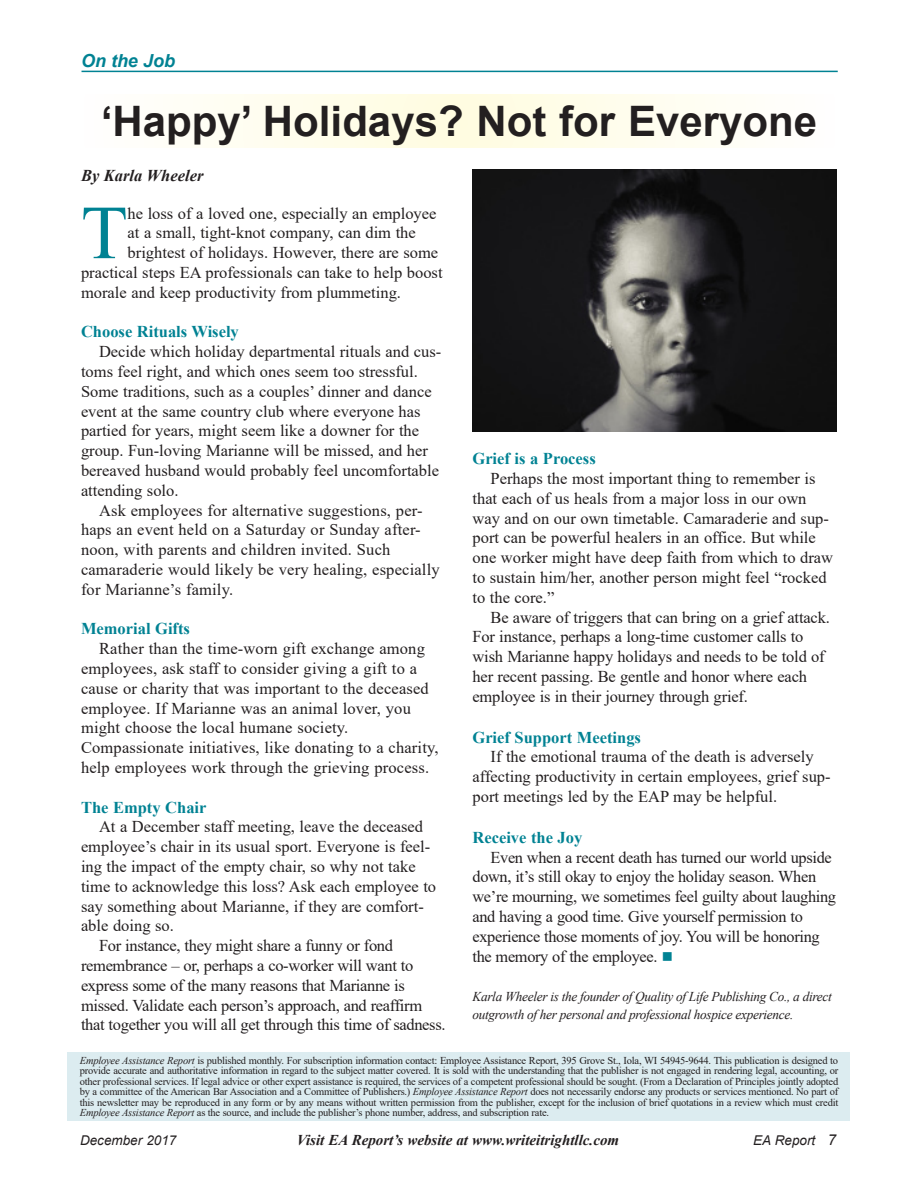
<style>
.page{position:relative;width:918px;height:1188px;background:#fff}
.page>*{position:absolute;margin:0;border:0;box-sizing:border-box;transform-origin:0 0}
.Drop_Cap{font:76.35px "Times New Roman";color:#008293}
.Heading{font:700 42px "Arial";color:#231f20}
.t1{font:italic 700 18px "Arial";color:#008293}
.Body_Copy{font:16.5px/19.8px "Times New Roman";color:#231f20}
.Body_Copy-2{font:16.5px/19.8px "Times New Roman";letter-spacing:-.02em;color:#231f20}
.Drop_Cap-2{font:16.5px "Times New Roman";color:#231f20}
.Body_Heading{font:700 16.5px "Times New Roman";color:#008293}
.By_Line{font:italic 700 16.5px "Times New Roman";color:#231f20}
.t2{font:italic 700 15px "Times New Roman";color:#231f20}
.Source{font:italic 13.5px/18px "Times New Roman";letter-spacing:-.02em;color:#231f20}
.t3{font:italic 13.5px "Arial";color:#231f20}
.t4{font:10.5px/10.5px "Times New Roman";letter-spacing:-.02em;color:#231f20;text-align:justify}
.s1{color:#008293}
.s2{font-style:italic}
.s3{font-size:15px}
</style>
<div class="page">
<div style="left:68px;top:1052px;width:782px;height:68px;background:#dcecf0"></div>
<hr style="left:82px;top:71px;width:756px;height:1px;background:#008293">
<svg style="left:203px;top:95px;width:513px;height:52px"></svg>
<img style="left:472px;top:170px;width:365px;height:262px">
<p class="t1" style="left:81px;top:49px;width:96px">On the Job</p>
<p class="Heading" style="left:101px;top:92px;width:718px">‘Happy’ Holidays? Not for Everyone</p>
<p class="By_Line" style="left:81px;top:164px;width:124px">By Karla Wheeler</p>
<p class="Drop_Cap" style="left:81px;top:179px;width:48px">T</p>
<p class="Drop_Cap-2" style="left:128px;top:201px;width:310px">he loss of a loved one, especially an employee</p>
<p class="Drop_Cap-2" style="left:128px;top:221px;width:290px">at a small, tight-knot company, can dim the</p>
<p class="Drop_Cap-2" style="left:128px;top:241px;width:312px">brightest of holidays. However, there are some</p>
<p class="Drop_Cap-2" style="left:81px;top:261px;width:363px">practical steps EA professionals can take to help boost</p>
<p class="Drop_Cap-2" style="left:81px;top:281px;width:322px">morale and keep productivity from plummeting.</p>
<p class="Body_Heading" style="left:81px;top:320px;width:159px">Choose Rituals Wisely</p>
<p class="Body_Copy" style="left:81px;top:341px;width:362px;text-indent:18px">Decide which holiday departmental rituals and cus&shy;toms feel right, and which ones seem too stressful.<br>Some traditions, such as a couples’ dinner and dance event at the same country club where everyone has partied for years, might seem like a downer for the group. Fun-loving Marianne will be missed, and her bereaved husband would probably feel uncomfortable attending solo.</p>
<p class="Body_Copy" style="left:81px;top:500px;width:360px;text-indent:18px">Ask employees for alternative suggestions, per&shy;haps an event held on a Saturday or Sunday after&shy;noon, with parents and children invited. Such camaraderie would likely be very healing, especially for Marianne’s family.</p>
<p class="Body_Heading" style="left:81px;top:617px;width:110px">Memorial Gifts</p>
<p class="Body_Copy" style="left:81px;top:638px;width:359px;text-indent:18px">Rather than the time-worn gift exchange among employees, ask staff to consider giving a gift to a cause or charity that was important to the deceased employee. If Marianne was an animal lover, you might choose the local humane society.<br>Compassionate initiatives, like donating to a charity, help employees work through the grieving process.</p>
<p class="Body_Heading" style="left:81px;top:795px;width:127px">The Empty Chair</p>
<p class="Body_Copy" style="left:81px;top:816px;width:357px;text-indent:18px">At a December staff meeting, leave the deceased employee’s chair in its usual sport. Everyone is feel&shy;ing the impact of the empty chair, so why not take time to acknowledge this loss? Ask each employee to say something about Marianne, if they are comfort&shy;able doing so.</p>
<p class="Body_Copy-2" style="left:81px;top:935px;width:366px;text-indent:18px">For instance, they might share a funny or fond remembrance – or, perhaps a co-worker will want to express some of the many reasons that Marianne is missed. Validate each person’s approach, and reaffirm that together you will all get through this time of sadness.</p>
<p class="Body_Heading" style="left:472px;top:447px;width:125px">Grief is a Process</p>
<p class="Body_Copy" style="left:472px;top:468px;width:362px;text-indent:18px">Perhaps the most important thing to remember is that each of us heals from a major loss in our own way and on our own timetable. Camaraderie and sup&shy;port can be powerful healers in an office. But while one worker might have deep faith from which to draw to sustain him/her, another person might feel “rocked to the core.”</p>
<p class="Body_Copy" style="left:472px;top:607px;width:359px;text-indent:18px">Be aware of triggers that can bring on a grief attack.<br>For instance, perhaps a long-time customer calls to wish Marianne happy holidays and needs to be told of her recent passing. Be gentle and honor where each employee is in their journey through grief.</p>
<p class="Body_Heading" style="left:472px;top:725px;width:170px">Grief Support Meetings</p>
<p class="Body_Copy" style="left:472px;top:747px;width:360px;text-indent:18px">If the emotional trauma of the death is adversely affecting productivity in certain employees, grief sup&shy;port meetings led by the EAP may be helpful.</p>
<p class="Body_Heading" style="left:472px;top:825px;width:111px">Receive the Joy</p>
<p class="Body_Copy-2" style="left:472px;top:847px;width:365px;text-indent:18px">Even when a recent death has turned our world upside down, it’s still okay to enjoy the holiday season. When we’re mourning, we sometimes feel guilty about laughing and having a good time. Give yourself permission to experience those moments of joy. You will be honoring the memory of the employee. <span class="s1">■</span></p>
<p class="Source" style="left:472px;top:987px;width:361px">Karla Wheeler is the founder of Quality of Life Publishing Co., a direct outgrowth of her personal and professional hospice experience.</p>
<p class="t4" style="left:80px;top:1054px;width:760px"><span class="s2">Employee Assistance Report</span> is published monthly. For subscription information contact: Employee Assistance Report, 395 Grove St., Iola, WI 54945-9644. This publication is designed to provide accurate and authoritative information in regard to the subject matter covered. It is sold with the understanding that the publisher is not engaged in rendering legal, accounting, or other professional services. If legal advice or other expert assistance is required, the services of a competent professional should be sought. (From a Declaration of Principles jointly adopted by a committee of the American Bar Association and a Committee of Publishers.) <span class="s2">Employee Assistance Report</span> does not necessarily endorse any products or services mentioned. No part of this newsletter may be reproduced in any form or by any means without written permission from the publisher, except for the inclusion of brief quotations in a review which must credit <span class="s2">Employee Assistance Report</span> as the source, and include the publisher’s phone number, address, and subscription rate.</p>
<p class="t3" style="left:80px;top:1131px;width:98px">December 2017</p>
<p class="t2" style="left:297px;top:1129px;width:324px">Visit EA Report’s website at www.writeitrightllc.com</p>
<p class="t3" style="left:753px;top:1131px;width:84px">EA Report <span class="s3">7</span></p>
</div>
